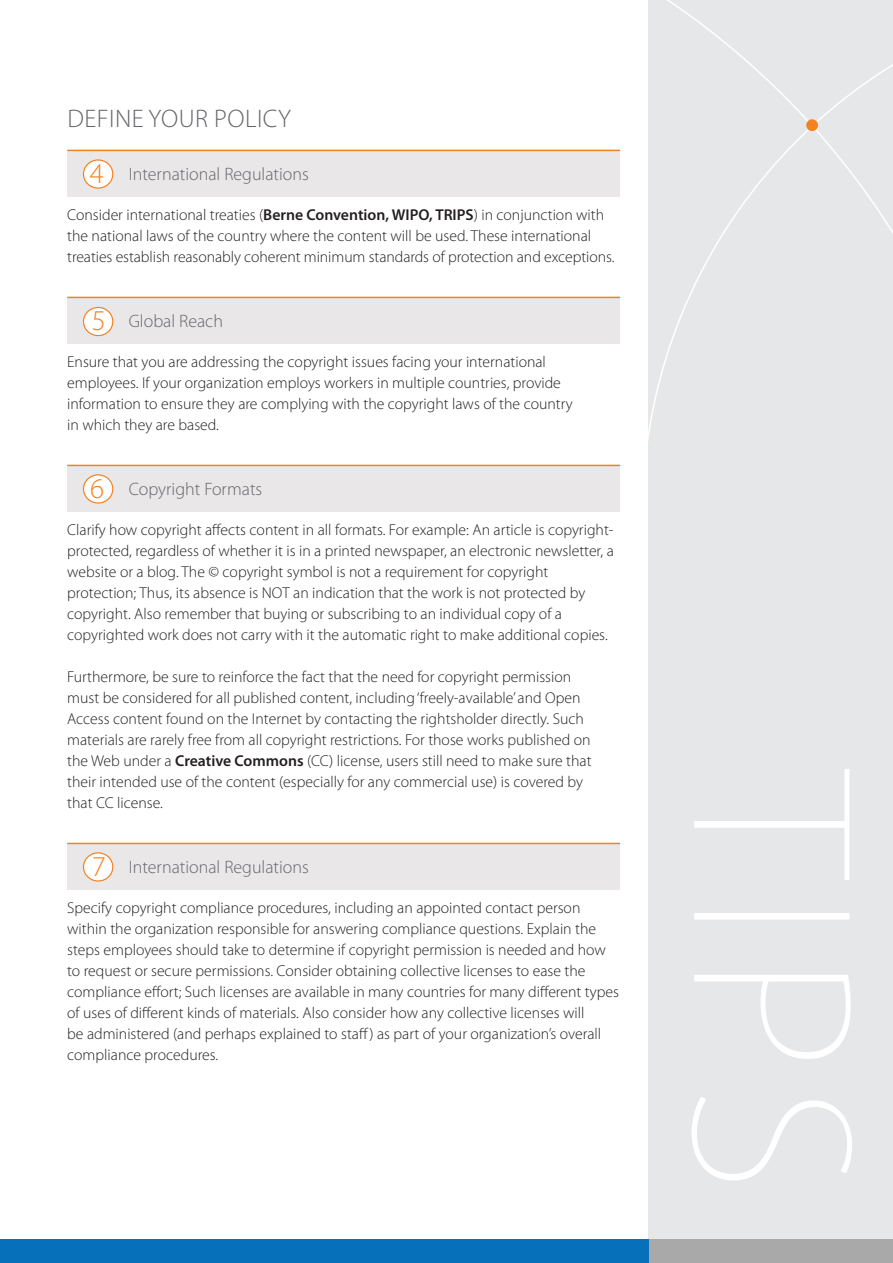
<style>
.page{position:relative;width:893px;height:1263px;background:#fff}
.page>*{position:absolute;margin:0;border:0;box-sizing:border-box;transform-origin:0 0}
.basic_body{font:300 28.8px "Myriad Pro";color:#f58220}
.Large_headline{font:300 25.5px "Myriad Pro";letter-spacing:.02em;color:#646569}
.Head_w_rule_and_back{font:300 18px "Myriad Pro";color:#646569}
.basic_body-2{font:300 15.75px/21px "Myriad Pro";color:#231f20}
.s1{font-weight:600}
</style>
<div class="page">
<div style="left:648px;top:0;width:245px;height:1263px;background:#e6e7e9"></div>
<svg style="left:648px;top:0;width:245px;height:440px"></svg>
<svg style="left:806px;top:119px;width:13px;height:13px"></svg>
<div style="left:649px;top:1239px;width:244px;height:24px;background:#a9a9aa"></div>
<div style="left:0;top:1239px;width:649px;height:24px;background:#0770ba"></div>
<div style="left:67px;top:151px;width:553px;height:45px;background:#e9e7e8"></div>
<hr style="left:67px;top:150px;width:553px;height:1px;background:#f58220">
<div style="left:67px;top:298px;width:553px;height:45px;background:#e9e7e8"></div>
<hr style="left:67px;top:297px;width:553px;height:1px;background:#f58220">
<div style="left:67px;top:466px;width:553px;height:45px;background:#e9e7e8"></div>
<hr style="left:67px;top:465px;width:553px;height:1px;background:#f58220">
<div style="left:67px;top:844px;width:553px;height:45px;background:#e9e7e8"></div>
<hr style="left:67px;top:843px;width:553px;height:1px;background:#f58220">
<div style="left:83px;top:160px;width:30px;height:28px;background:#fff;border-radius:50%"></div>
<div style="left:83px;top:159px;width:30px;height:30px;border:1px solid #f58220;border-radius:50%"></div>
<div style="left:83px;top:307px;width:30px;height:29px;background:#fff;border-radius:50%"></div>
<div style="left:83px;top:307px;width:30px;height:29px;border:1px solid #f58220;border-radius:50%"></div>
<div style="left:83px;top:475px;width:30px;height:28px;background:#fff;border-radius:50%"></div>
<div style="left:83px;top:474px;width:30px;height:30px;border:1px solid #f58220;border-radius:50%"></div>
<div style="left:83px;top:853px;width:30px;height:28px;background:#fff;border-radius:50%"></div>
<div style="left:83px;top:852px;width:30px;height:29px;border:1px solid #f58220;border-radius:50%"></div>
<svg style="left:692px;top:769px;width:160px;height:412px"></svg>
<p class="Large_headline" style="left:67px;top:103px;width:225px">DEFINE YOUR POLICY</p>
<p class="Head_w_rule_and_back" style="left:129px;top:163px;width:182px">International Regulations</p>
<p class="basic_body-2" style="left:67px;top:204px;width:549px">Consider international treaties (<span class="s1">Berne Convention, WIPO, TRIPS</span>) in conjunction with the national laws of the country where the content will be used. These international treaties establish reasonably coherent minimum standards of protection and exceptions.</p>
<p class="basic_body" style="left:90px;top:156px;width:16px">4</p>
<p class="basic_body" style="left:92px;top:303px;width:16px">5</p>
<p class="Head_w_rule_and_back" style="left:129px;top:310px;width:96px">Global Reach</p>
<p class="basic_body-2" style="left:67px;top:351px;width:507px">Ensure that you are addressing the copyright issues facing your international employees. If your organization employs workers in multiple countries, provide information to ensure they are complying with the copyright laws of the country in which they are based.</p>
<p class="basic_body" style="left:90px;top:471px;width:16px">6</p>
<p class="Head_w_rule_and_back" style="left:129px;top:478px;width:135px">Copyright Formats</p>
<p class="basic_body-2" style="left:67px;top:519px;width:548px">Clarify how copyright affects content in all formats. For example: An article is copyright&shy;protected, regardless of whether it is in a printed newspaper, an electronic newsletter, a website or a blog. The © copyright symbol is not a requirement for copyright protection; Thus, its absence is NOT an indication that the work is not protected by copyright. Also remember that buying or subscribing to an individual copy of a copyrighted work does not carry with it the automatic right to make additional copies.</p>
<p class="basic_body-2" style="left:67px;top:666px;width:526px">Furthermore, be sure to reinforce the fact that the need for copyright permission must be considered for all published content, including ‘freely-available’ and Open Access content found on the Internet by contacting the rightsholder directly. Such materials are rarely free from all copyright restrictions. For those works published on the Web under a <span class="s1">Creative Commons</span> (CC) license, users still need to make sure that their intended use of the content (especially for any commercial use) is covered by that CC license.</p>
<p class="basic_body" style="left:92px;top:849px;width:16px">7</p>
<p class="Head_w_rule_and_back" style="left:129px;top:856px;width:182px">International Regulations</p>
<p class="basic_body-2" style="left:67px;top:897px;width:553px">Specify copyright compliance procedures, including an appointed contact person within the organization responsible for answering compliance questions. Explain the steps employees should take to determine if copyright permission is needed and how to request or secure permissions. Consider obtaining collective licenses to ease the compliance effort; Such licenses are available in many countries for many different types of uses of different kinds of materials. Also consider how any collective licenses will<br>be administered (and perhaps explained to staff) as part of your organization’s overall compliance procedures.</p>
</div>
